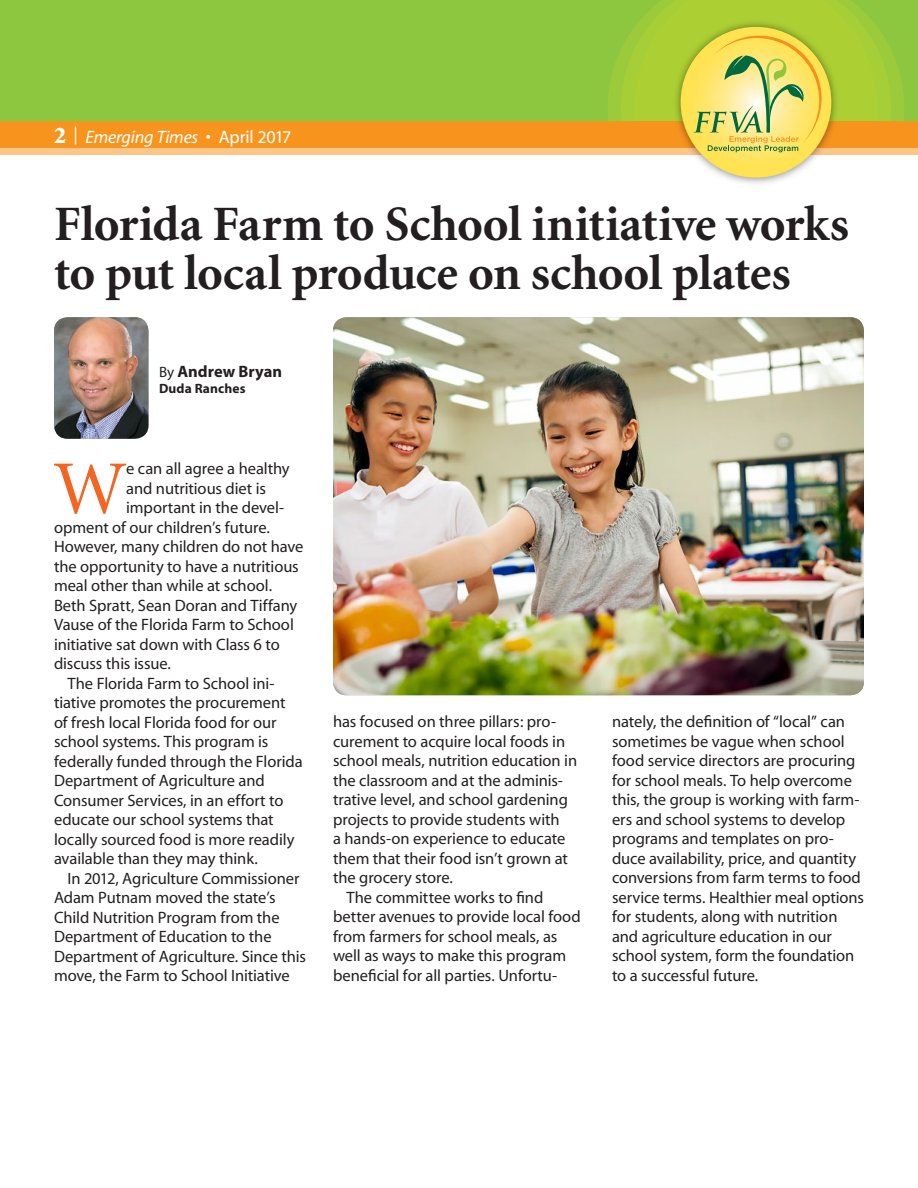
<style>
.page{position:relative;width:918px;height:1188px;background:#fff}
.page>*{position:absolute;margin:0;border:0;box-sizing:border-box;transform-origin:0 0}
.t1{font:76.5px "Minion";color:#f26522}
.t2{font:700 49.5px/49.5px "Minion";letter-spacing:-.01em;color:#231f20}
.t3{font:italic 18px "Myriad";letter-spacing:-.01em;color:#fff}
.t4{font:16.5px/19.5px "Myriad";letter-spacing:-.005em;color:#231f20}
.t5{font:700 16.5px "Myriad";color:#231f20}
.t6{font:700 13.5px "Myriad";letter-spacing:.01em;color:#231f20}
.s1{font-family:"Minion";font-weight:900;font-style:normal;font-size:24px}
.s2{font-style:normal}
.s3{font-weight:400;font-size:15px}
</style>
<div class="page">
<div style="left:0;top:0;width:918px;height:122px;background:#8dc63f"></div>
<svg style="left:608px;top:51px;width:13px;height:71px"></svg>
<svg style="left:621px;top:29px;width:13px;height:93px"></svg>
<svg style="left:634px;top:0;width:270px;height:122px;fill:#acd034"></svg>
<div style="left:0;top:128px;width:918px;height:27px;background:#fdc689"></div>
<div style="left:0;top:122px;width:918px;height:26px;background:#f7941e"></div>
<img style="left:669px;top:16px;width:174px;height:168px">
<svg style="left:681px;top:27px;width:150px;height:151px;background:#fde155"></svg>
<svg style="left:694px;top:36px;width:128px;height:116px;background:#dfd56a"></svg>
<img style="left:333px;top:317px;width:531px;height:378px">
<img style="left:54px;top:317px;width:94px;height:122px">
<p class="t3" style="left:54px;top:128px;width:239px"><span class="s1">2</span> <sup>|</sup> Emerging Times <span class="s2">• April 2017</span></p>
<h2 class="t2" style="left:54px;top:201px;width:797px">Florida Farm to School initiative works to put local produce on school plates</h2>
<p class="t5" style="left:159px;top:363px;width:125px"><span class="s3">By</span> Andrew Bryan</p>
<p class="t6" style="left:159px;top:382px;width:88px">Duda Ranches</p>
<h1 class="t1" style="left:54px;top:451px;width:74px">W</h1>
<p class="t4" style="left:126px;top:460px;width:165px">e can all agree a healthy</p>
<p class="t4" style="left:126px;top:479px;width:141px">and nutritious diet is</p>
<p class="t4" style="left:126px;top:499px;width:160px">important in the devel-</p>
<p class="t4" style="left:54px;top:518px;width:217px">opment of our children’s future.</p>
<p class="t4" style="left:54px;top:538px;width:251px">However, many children do not have</p>
<p class="t4" style="left:54px;top:557px;width:246px">the opportunity to have a nutritious</p>
<p class="t4" style="left:54px;top:577px;width:220px">meal other than while at school.</p>
<p class="t4" style="left:54px;top:596px;width:245px">Beth Spratt, Sean Doran and Tiffany</p>
<p class="t4" style="left:54px;top:616px;width:241px">Vause of the Florida Farm to School</p>
<p class="t4" style="left:54px;top:635px;width:227px">initiative sat down with Class 6 to</p>
<p class="t4" style="left:54px;top:655px;width:118px">discuss this issue.</p>
<p class="t4" style="left:68px;top:674px;width:209px">The Florida Farm to School ini-</p>
<p class="t4" style="left:54px;top:694px;width:233px">tiative promotes the procurement</p>
<p class="t4" style="left:54px;top:713px;width:224px">of fresh local Florida food for our</p>
<p class="t4" style="left:54px;top:733px;width:216px">school systems. This program is</p>
<p class="t4" style="left:54px;top:752px;width:250px">federally funded through the Florida</p>
<p class="t4" style="left:54px;top:772px;width:212px">Department of Agriculture and</p>
<p class="t4" style="left:54px;top:791px;width:231px">Consumer Services, in an effort to</p>
<p class="t4" style="left:54px;top:811px;width:221px">educate our school systems that</p>
<p class="t4" style="left:54px;top:830px;width:242px">locally sourced food is more readily</p>
<p class="t4" style="left:54px;top:850px;width:205px">available than they may think.</p>
<p class="t4" style="left:68px;top:869px;width:234px">In 2012, Agriculture Commissioner</p>
<p class="t4" style="left:54px;top:889px;width:223px">Adam Putnam moved the state’s</p>
<p class="t4" style="left:54px;top:908px;width:227px">Child Nutrition Program from the</p>
<p class="t4" style="left:54px;top:928px;width:219px">Department of Education to the</p>
<p class="t4" style="left:54px;top:947px;width:253px">Department of Agriculture. Since this</p>
<p class="t4" style="left:54px;top:967px;width:237px">move, the Farm to School Initiative</p>
<p class="t4" style="left:333px;top:713px;width:225px">has focused on three pillars: pro-</p>
<p class="t4" style="left:333px;top:732px;width:234px">curement to acquire local foods in</p>
<p class="t4" style="left:333px;top:752px;width:246px">school meals, nutrition education in</p>
<p class="t4" style="left:333px;top:771px;width:231px">the classroom and at the adminis-</p>
<p class="t4" style="left:333px;top:791px;width:236px">trative level, and school gardening</p>
<p class="t4" style="left:333px;top:810px;width:228px">projects to provide students with</p>
<p class="t4" style="left:333px;top:830px;width:234px">a hands-on experience to educate</p>
<p class="t4" style="left:333px;top:849px;width:236px">them that their food isn’t grown at</p>
<p class="t4" style="left:333px;top:869px;width:121px">the grocery store.</p>
<p class="t4" style="left:347px;top:888px;width:198px">The committee works to find</p>
<p class="t4" style="left:333px;top:908px;width:249px">better avenues to provide local food</p>
<p class="t4" style="left:333px;top:927px;width:226px">from farmers for school meals, as</p>
<p class="t4" style="left:333px;top:947px;width:235px">well as ways to make this program</p>
<p class="t4" style="left:333px;top:966px;width:226px">beneficial for all parties. Unfortu-</p>
<p class="t4" style="left:612px;top:713px;width:254px">nately, the definition of “local” can sometimes be vague when school food service directors are procuring for school meals. To help overcome this, the group is working with farm&shy;ers and school systems to develop programs and templates on pro&shy;duce availability, price, and quantity conversions from farm terms to food service terms. Healthier meal options for students, along with nutrition and agriculture education in our school system, form the foundation to a successful future.</p>
</div>
